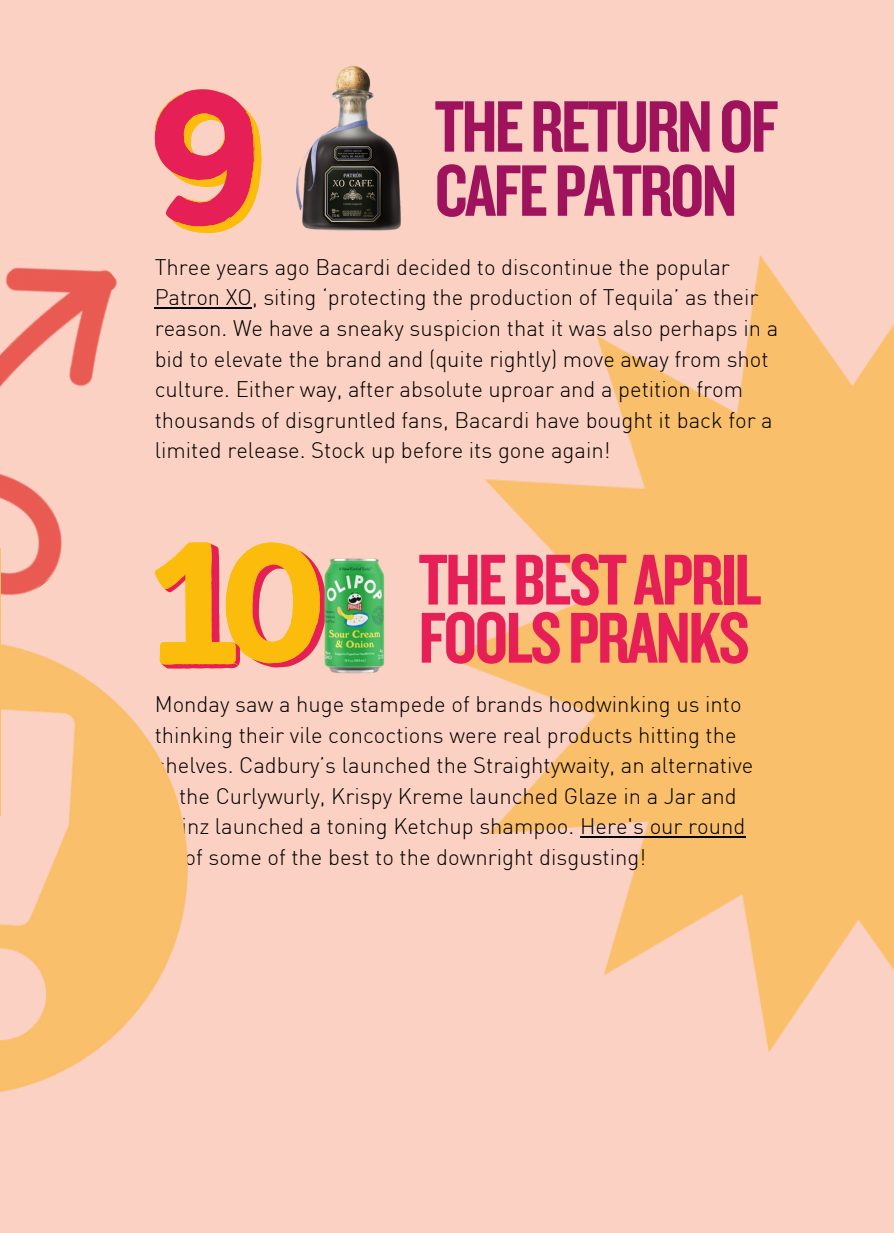
<style>
.page{position:relative;width:894px;height:1233px;background:#fff}
.page>*{position:absolute;margin:0;border:0;box-sizing:border-box;transform-origin:0 0}
.t1{font:75.6px/64.1px "Knockout HTF49 Liteweight";letter-spacing:-.035em;color:#9f135c}
.t2{font:74.7px/58.1px "Knockout HTF49 Liteweight";letter-spacing:-.035em;color:#e62057}
.t3{font:300 22.05px/30.6px "DIN";color:#000}
</style>
<div class="page">
<div style="left:0;top:0;width:893px;height:1233px;background:#fbd1c3"></div>
<svg style="left:155px;top:89px;width:88px;height:136px"></svg>
<img style="left:446px;top:255px;width:447px;height:798px">
<img style="left:243px;top:65px;width:158px;height:166px">
<svg style="left:236px;top:542px;width:64px;height:126px"></svg>
<img style="left:300px;top:551px;width:85px;height:123px">
<hr style="left:155px;top:307px;width:97px;height:2px;background:#000">
<hr style="left:580px;top:836px;width:165px;height:2px;background:#000">
<img style="left:0;top:223px;width:236px;height:446px">
<img style="left:0;top:641px;width:187px;height:452px">
<hr style="left:0;top:548px;width:1px;height:268px;background:#fbbf6a">
<h1 class="t1" style="left:434px;top:97px;width:345px">THERETURNOF<br>CAFEPATRON</h1>
<p class="t3" style="left:155px;top:251px;width:625px">Three years ago Bacardi decided to discontinue the popular Patron XO, siting ‘protecting the production of Tequila’ as their reason. We have a sneaky suspicion that it was also perhaps in a bid to elevate the brand and (quite rightly) move away from shot culture. Either way, after absolute uproar and a petition from thousands of disgruntled fans, Bacardi have bought it back for a limited release. Stock up before its gone again!</p>
<h2 class="t2" style="left:418px;top:553px;width:344px">THEBESTAPRIL<br>FOOLSPRANKS</h2>
<p class="t3" style="left:155px;top:688px;width:600px">Monday saw a huge stampede of brands hoodwinking us into thinking their vile concoctions were real products hitting the shelves. Cadbury’s launched the Straightywaity, an alternative to the Curlywurly, Krispy Kreme launched Glaze in a Jar and Heinz launched a toning Ketchup shampoo. Here's our round up of some of the best to the downright disgusting!</p>
</div>
